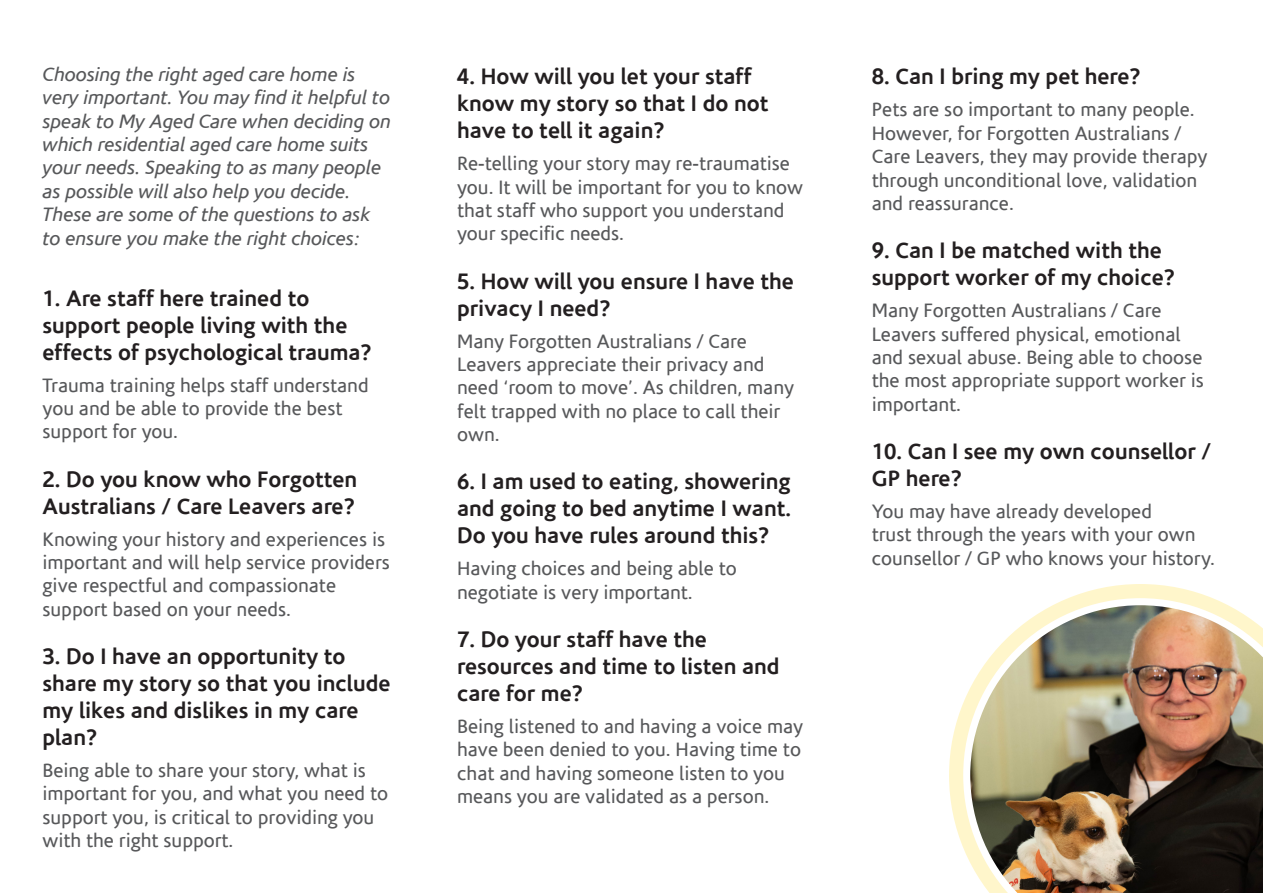
<style>
.page{position:relative;width:1263px;height:893px;background:#fff}
.page>*{position:absolute;margin:0;border:0;box-sizing:border-box;transform-origin:0 0}
.t1{font:700 22.5px/27px "Corisande";color:#231f20}
.t2{font:19.5px/23.4px "Corisande";color:#57585a}
.t3{font:italic 19.5px/23.4px "Corisande";color:#57585a}
</style>
<div class="page">
<svg style="left:949px;top:584px;width:263px;height:263px"></svg>
<img style="left:963px;top:598px;width:300px;height:295px">
<p class="t3" style="left:43px;top:63px;width:350px">Choosing the right aged care home is very important. You may find it helpful to speak to My Aged Care when deciding on which residential aged care home suits your needs. Speaking to as many people as possible will also help you decide.<br>These are some of the questions to ask to ensure you make the right choices:</p>
<p class="t1" style="left:43px;top:285px;width:331px">1. Are staff here trained to support people living with the effects of psychological trauma?</p>
<p class="t2" style="left:43px;top:374px;width:328px">Trauma training helps staff understand you and be able to provide the best support for you.</p>
<p class="t1" style="left:43px;top:466px;width:316px">2. Do you know who Forgotten<br>Australians / Care Leavers are?</p>
<p class="t2" style="left:43px;top:528px;width:349px">Knowing your history and experiences is important and will help service providers give respectful and compassionate support based on your needs.</p>
<p class="t1" style="left:43px;top:643px;width:350px">3. Do I have an opportunity to share my story so that you include my likes and dislikes in my care plan?</p>
<p class="t2" style="left:43px;top:759px;width:347px">Being able to share your story, what is important for you, and what you need to support you, is critical to providing you with the right support.</p>
<p class="t1" style="left:457px;top:63px;width:313px">4. How will you let your staff know my story so that I do not have to tell it again?</p>
<p class="t2" style="left:457px;top:152px;width:347px">Re-telling your story may re-traumatise you. It will be important for you to know that staff who support you understand your specific needs.</p>
<p class="t1" style="left:457px;top:268px;width:338px">5. How will you ensure I have the privacy I need?</p>
<p class="t2" style="left:457px;top:330px;width:338px">Many Forgotten Australians / Care<br>Leavers appreciate their privacy and need ‘room to move’. As children, many felt trapped with no place to call their own.</p>
<p class="t1" style="left:457px;top:468px;width:335px;text-align:justify">6. I am used to eating, showering and going to bed anytime I want.<br>Do you have rules around this?</p>
<p class="t2" style="left:457px;top:557px;width:281px">Having choices and being able to negotiate is very important.</p>
<p class="t1" style="left:457px;top:626px;width:324px">7. Do your staff have the resources and time to listen and care for me?</p>
<p class="t2" style="left:457px;top:715px;width:347px">Being listened to and having a voice may have been denied to you. Having time to chat and having someone listen to you means you are validated as a person.</p>
<p class="t1" style="left:872px;top:63px;width:270px">8. Can I bring my pet here?</p>
<p class="t2" style="left:872px;top:98px;width:337px">Pets are so important to many people.<br>However, for Forgotten Australians / Care Leavers, they may provide therapy through unconditional love, validation and reassurance.</p>
<p class="t1" style="left:872px;top:237px;width:305px">9. Can I be matched with the support worker of my choice?</p>
<p class="t2" style="left:872px;top:299px;width:334px">Many Forgotten Australians / Care<br>Leavers suffered physical, emotional and sexual abuse. Being able to choose the most appropriate support worker is important.</p>
<p class="t1" style="left:872px;top:438px;width:341px">10. Can I see my own counsellor /<br>GP here?</p>
<p class="t2" style="left:872px;top:500px;width:345px">You may have already developed<br>trust through the years with your own counsellor / GP who knows your history.</p>
</div>
